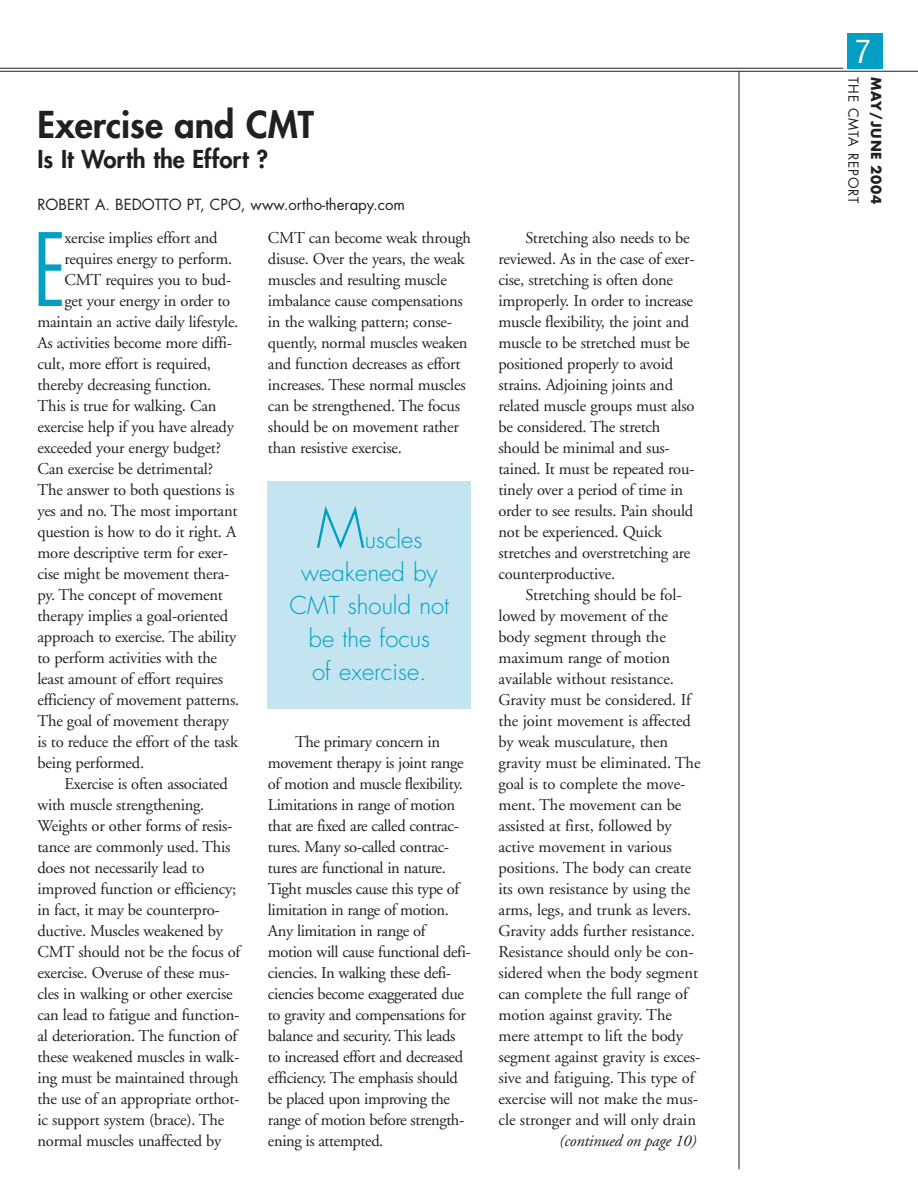
<style>
.page{position:relative;width:918px;height:1188px;background:#fff}
.page>*{position:absolute;margin:0;border:0;box-sizing:border-box;transform-origin:0 0}
.t1{font:300 condensed 98.1px "Futura";color:#009fc3}
.t2{font:300 54px "Futura";color:#009fc3}
.t3{font:800 36px "Futura";color:#231f20}
.t4{font:condensed 31.5px "Helvetica";color:#fff}
.t5{font:300 24px "Futura";color:#009fc3}
.t6{font:800 24px "Futura";color:#231f20}
.t7{font:16.5px/21px "Adobe Garamond";letter-spacing:-.015em;color:#231f20}
.t8{font:italic 16.5px "Adobe Garamond";letter-spacing:-.015em;color:#231f20}
.t9{font:15px "Futura";color:#231f20}
.t10{font:13.5px "Futura";letter-spacing:.06em;color:#231f20}
.t11{font:700 13.5px "Futura";letter-spacing:.07em;color:#231f20}
</style>
<div class="page">
<div style="left:847px;top:34px;width:35px;height:35px;background:#009fc3"></div>
<hr style="left:739px;top:71px;width:1px;height:1098px;background:#231f20">
<hr style="left:0;top:71px;width:918px;height:1px;background:#231f20">
<hr style="left:0;top:68px;width:843px;height:1px;background:#231f20">
<div style="left:268px;top:481px;width:203px;height:228px;background:#c4e5f0"></div>
<h3 class="t3" style="left:38px;top:107px;width:278px">Exercise and CMT</h3>
<h3 class="t6" style="left:38px;top:148px;width:232px">Is It Worth the Effort ?</h3>
<p class="t9" style="left:38px;top:198px;width:369px">ROBERT A. BEDOTTO PT, CPO, www.ortho-therapy.com</p>
<h1 class="t1" style="left:33px;top:228px;width:35px">E</h1>
<p class="t7" style="left:64px;top:229px;width:155px">xercise implies effort and</p>
<p class="t7" style="left:64px;top:250px;width:169px">requires energy to perform.</p>
<p class="t7" style="left:64px;top:271px;width:168px">CMT requires you to bud-</p>
<p class="t7" style="left:64px;top:292px;width:167px">get your energy in order to</p>
<p class="t7" style="left:37px;top:313px;width:202px">maintain an active daily lifestyle.</p>
<p class="t7" style="left:37px;top:334px;width:196px">As activities become more diffi-</p>
<p class="t7" style="left:37px;top:355px;width:175px">cult, more effort is required,</p>
<p class="t7" style="left:37px;top:376px;width:175px">thereby decreasing function.</p>
<p class="t7" style="left:37px;top:397px;width:180px">This is true for walking. Can</p>
<p class="t7" style="left:37px;top:418px;width:198px">exercise help if you have already</p>
<p class="t7" style="left:37px;top:439px;width:185px">exceeded your energy budget?</p>
<p class="t7" style="left:37px;top:460px;width:177px">Can exercise be detrimental?</p>
<p class="t7" style="left:37px;top:481px;width:198px">The answer to both questions is</p>
<p class="t7" style="left:37px;top:502px;width:201px">yes and no. The most important</p>
<p class="t7" style="left:37px;top:523px;width:200px">question is how to do it right. A</p>
<p class="t7" style="left:37px;top:544px;width:192px">more descriptive term for exer-</p>
<p class="t7" style="left:37px;top:565px;width:193px">cise might be movement thera-</p>
<p class="t7" style="left:37px;top:586px;width:187px">py. The concept of movement</p>
<p class="t7" style="left:37px;top:607px;width:192px">therapy implies a goal-oriented</p>
<p class="t7" style="left:37px;top:628px;width:200px">approach to exercise. The ability</p>
<p class="t7" style="left:37px;top:649px;width:181px">to perform activities with the</p>
<p class="t7" style="left:37px;top:670px;width:187px">least amount of effort requires</p>
<p class="t7" style="left:37px;top:691px;width:203px">efficiency of movement patterns.</p>
<p class="t7" style="left:37px;top:712px;width:193px">The goal of movement therapy</p>
<p class="t7" style="left:37px;top:733px;width:202px">is to reduce the effort of the task</p>
<p class="t7" style="left:37px;top:754px;width:108px">being performed.</p>
<p class="t7" style="left:65px;top:775px;width:165px">Exercise is often associated</p>
<p class="t7" style="left:37px;top:796px;width:168px">with muscle strengthening.</p>
<p class="t7" style="left:37px;top:817px;width:197px">Weights or other forms of resis-</p>
<p class="t7" style="left:37px;top:838px;width:194px">tance are commonly used. This</p>
<p class="t7" style="left:37px;top:859px;width:168px">does not necessarily lead to</p>
<p class="t7" style="left:37px;top:880px;width:200px">improved function or efficiency;</p>
<p class="t7" style="left:37px;top:901px;width:184px">in fact, it may be counterpro-</p>
<p class="t7" style="left:37px;top:922px;width:187px">ductive. Muscles weakened by</p>
<p class="t7" style="left:37px;top:943px;width:204px">CMT should not be the focus of</p>
<p class="t7" style="left:37px;top:964px;width:194px">exercise. Overuse of these mus-</p>
<p class="t7" style="left:37px;top:985px;width:197px">cles in walking or other exercise</p>
<p class="t7" style="left:37px;top:1006px;width:203px">can lead to fatigue and function-</p>
<p class="t7" style="left:37px;top:1027px;width:201px">al deterioration. The function of</p>
<p class="t7" style="left:37px;top:1048px;width:203px">these weakened muscles in walk-</p>
<p class="t7" style="left:37px;top:1069px;width:203px">ing must be maintained through</p>
<p class="t7" style="left:37px;top:1090px;width:203px">the use of an appropriate orthot-</p>
<p class="t7" style="left:37px;top:1111px;width:188px">ic support system (brace). The</p>
<p class="t7" style="left:37px;top:1132px;width:185px">normal muscles unaffected by</p>
<p class="t7" style="left:268px;top:229px;width:205px">CMT can become weak through disuse. Over the years, the weak muscles and resulting muscle imbalance cause compensations in the walking pattern; conse&shy;quently, normal muscles weaken and function decreases as effort increases. These normal muscles can be strengthened. The focus should be on movement rather than resistive exercise.</p>
<h2 class="t2" style="left:316px;top:503px;width:50px">M</h2>
<h3 class="t5" style="left:365px;top:528px;width:59px">uscles</h3>
<h3 class="t5" style="left:301px;top:561px;width:138px">weakened by</h3>
<h3 class="t5" style="left:290px;top:594px;width:161px">CMT should not</h3>
<h3 class="t5" style="left:309px;top:627px;width:123px">be the focus</h3>
<h3 class="t5" style="left:312px;top:660px;width:116px">of exercise.</h3>
<p class="t7" style="left:268px;top:733px;width:204px;text-indent:27px">The primary concern in movement therapy is joint range of motion and muscle flexibility.<br>Limitations in range of motion that are fixed are called contrac&shy;tures. Many so-called contrac&shy;tures are functional in nature.<br>Tight muscles cause this type of limitation in range of motion.<br>Any limitation in range of motion will cause functional defi&shy;ciencies. In walking these defi&shy;ciencies become exaggerated due to gravity and compensations for balance and security. This leads to increased effort and decreased efficiency. The emphasis should be placed upon improving the range of motion before strength&shy;ening is attempted.</p>
<p class="t7" style="left:498px;top:229px;width:198px;text-indent:27px">Stretching also needs to be reviewed. As in the case of exer&shy;cise, stretching is often done improperly. In order to increase muscle flexibility, the joint and muscle to be stretched must be positioned properly to avoid strains. Adjoining joints and related muscle groups must also be considered. The stretch should be minimal and sus&shy;tained. It must be repeated rou&shy;tinely over a period of time in order to see results. Pain should not be experienced. Quick stretches and overstretching are counterproductive.</p>
<p class="t7" style="left:498px;top:586px;width:204px;text-indent:27px">Stretching should be fol&shy;lowed by movement of the body segment through the maximum range of motion available without resistance.<br>Gravity must be considered. If the joint movement is affected by weak musculature, then gravity must be eliminated. The goal is to complete the move&shy;ment. The movement can be assisted at first, followed by active movement in various positions. The body can create its own resistance by using the arms, legs, and trunk as levers.<br>Gravity adds further resistance.<br>Resistance should only be con&shy;sidered when the body segment can complete the full range of motion against gravity. The mere attempt to lift the body segment against gravity is exces&shy;sive and fatiguing. This type of exercise will not make the mus&shy;cle stronger and will only drain</p>
<p class="t8" style="left:560px;top:1134px;width:138px">(continued on page 10)</p>
<h3 class="t4" style="left:855px;top:39px;width:17px">7</h3>
<p class="t10" style="left:860px;top:77px;width:127px;rotate:90deg">THE CMTA REPORT</p>
<p class="t11" style="left:882px;top:77px;width:129px;rotate:90deg">MAY/JUNE 2004</p>
</div>
